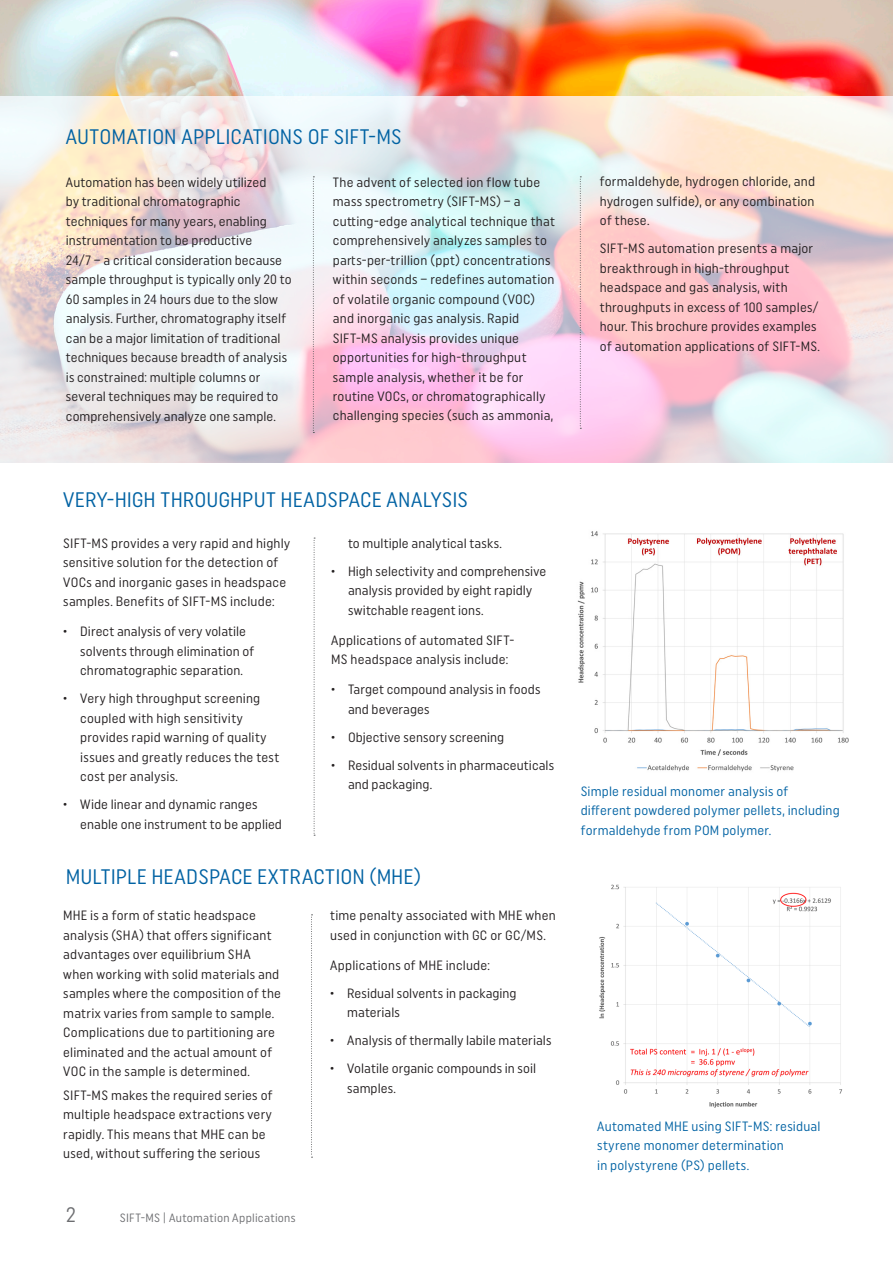
<style>
.page{position:relative;width:893px;height:1263px;background:#fff}
.page>*{position:absolute;margin:0;border:0;box-sizing:border-box;transform-origin:0 0}
.t1{font:21px "Uniform Condensed";letter-spacing:.005em;color:#0062a3}
.t2{font:21px "Uniform Condensed";color:#6c6d70}
.t3{font:13.5px/19.5px "Uniform Condensed";letter-spacing:.015em;color:#231f20}
.t4{font:13.5px/19.5px "Uniform Condensed";letter-spacing:.015em;color:#0062a3}
.t5{font:12px "Uniform Condensed";letter-spacing:.02em;color:#6c6d70}
</style>
<div class="page">
<img style="left:0;top:0;width:893px;height:96px">
<svg style="left:0;top:96px;width:893px;height:367px"></svg>
<img style="left:577px;top:531px;width:272px;height:241px">
<svg style="left:313px;top:176px;width:1px;height:257px"></svg>
<svg style="left:580px;top:176px;width:1px;height:253px"></svg>
<svg style="left:314px;top:538px;width:1px;height:298px"></svg>
<svg style="left:311px;top:914px;width:1px;height:244px"></svg>
<img style="left:599px;top:884px;width:244px;height:224px">
<h1 class="t1" style="left:66px;top:124px;width:337px">AUTOMATION APPLICATIONS OF SIFT-MS</h1>
<p class="t3" style="left:66px;top:172px;width:227px">Automation has been widely utilized<br>by traditional chromatographic techniques for many years, enabling instrumentation to be productive<br>24/7 – a critical consideration because sample throughput is typically only 20 to 60 samples in 24 hours due to the slow analysis. Further, chromatography itself can be a major limitation of traditional techniques because breadth of analysis is constrained: multiple columns or several techniques may be required to comprehensively analyze one sample.</p>
<p class="t3" style="left:333px;top:172px;width:224px">The advent of selected ion flow tube mass spectrometry (SIFT-MS) – a cutting-edge analytical technique that comprehensively analyzes samples to parts-per-trillion (ppt) concentrations within seconds – redefines automation of volatile organic compound (VOC) and inorganic gas analysis. Rapid SIFT-MS analysis provides unique opportunities for high-throughput sample analysis, whether it be for routine VOCs, or chromatographically challenging species (such as ammonia,</p>
<p class="t3" style="left:600px;top:172px;width:217px;text-align:justify">formaldehyde, hydrogen chloride, and hydrogen sulfide), or any combination of these.</p>
<p class="t3" style="left:600px;top:239px;width:222px">SIFT-MS automation presents a major breakthrough in high-throughput headspace and gas analysis, with throughputs in excess of 100 samples/ hour. This brochure provides examples of automation applications of SIFT-MS.</p>
<h1 class="t1" style="left:63px;top:487px;width:406px">VERY-HIGH THROUGHPUT HEADSPACE ANALYSIS</h1>
<p class="t3" style="left:63px;top:533px;width:228px">SIFT-MS provides a very rapid and highly sensitive solution for the detection of VOCs and inorganic gases in headspace samples. Benefits of SIFT-MS include:</p>
<p class="t3" style="left:80px;top:622px;width:175px;text-indent:-17px">• Direct analysis of very volatile solvents through elimination of chromatographic separation.</p>
<p class="t3" style="left:80px;top:689px;width:201px;text-indent:-17px">• Very high throughput screening coupled with high sensitivity provides rapid warning of quality issues and greatly reduces the test cost per analysis.</p>
<p class="t3" style="left:80px;top:795px;width:203px;text-indent:-17px">• Wide linear and dynamic ranges enable one instrument to be applied</p>
<p class="t3" style="left:348px;top:533px;width:155px">to multiple analytical tasks.</p>
<p class="t3" style="left:348px;top:561px;width:200px;text-indent:-17px">• High selectivity and comprehensive analysis provided by eight rapidly switchable reagent ions.</p>
<p class="t3" style="left:331px;top:630px;width:185px">Applications of automated SIFT-<br>MS headspace analysis include:</p>
<p class="t3" style="left:348px;top:680px;width:194px;text-indent:-17px">• Target compound analysis in foods and beverages</p>
<p class="t3" style="left:331px;top:727px;width:175px">• Objective sensory screening</p>
<p class="t3" style="left:348px;top:755px;width:208px;text-indent:-17px">• Residual solvents in pharmaceuticals and packaging.</p>
<h1 class="t1" style="left:66px;top:864px;width:356px">MULTIPLE HEADSPACE EXTRACTION (MHE)</h1>
<p class="t3" style="left:63px;top:905px;width:219px">MHE is a form of static headspace analysis (SHA) that offers significant advantages over equilibrium SHA when working with solid materials and samples where the composition of the matrix varies from sample to sample.<br>Complications due to partitioning are eliminated and the actual amount of VOC in the sample is determined.</p>
<p class="t3" style="left:63px;top:1085px;width:211px">SIFT-MS makes the required series of multiple headspace extractions very rapidly. This means that MHE can be used, without suffering the serious</p>
<h1 class="t2" style="left:66px;top:1202px;width:12px">2</h1>
<p class="t5" style="left:120px;top:1211px;width:177px">SIFT-MS | Automation Applications</p>
<p class="t3" style="left:330px;top:905px;width:227px">time penalty associated with MHE when used in conjunction with GC or GC/MS.</p>
<p class="t3" style="left:330px;top:955px;width:161px">Applications of MHE include:</p>
<p class="t3" style="left:347px;top:983px;width:171px;text-indent:-17px">• Residual solvents in packaging materials</p>
<p class="t3" style="left:330px;top:1030px;width:223px">• Analysis of thermally labile materials</p>
<p class="t3" style="left:347px;top:1058px;width:190px;text-indent:-17px">• Volatile organic compounds in soil samples.</p>
<p class="t4" style="left:581px;top:781px;width:261px">Simple residual monomer analysis of different powdered polymer pellets, including formaldehyde from POM polymer.</p>
<p class="t4" style="left:597px;top:1116px;width:225px">Automated MHE using SIFT-MS: residual styrene monomer determination<br>in polystyrene (PS) pellets.</p>
</div>
